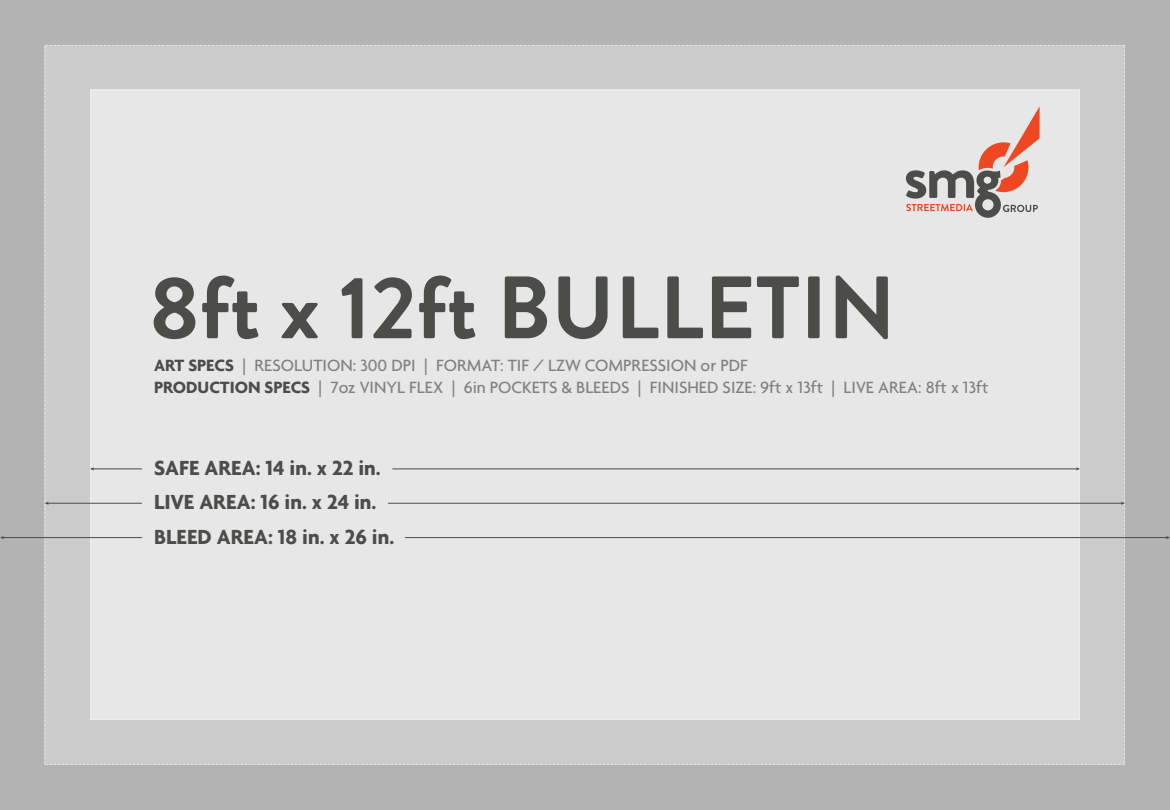
<style>
.page{position:relative;width:1170px;height:810px;background:#b3b3b3}
.page>*{position:absolute;margin:0;border:0;box-sizing:border-box;transform-origin:0 0}
.t1{font:700 88.31px "Brandon Grotesque";color:#4b4d49}
.t2{font:700 22.06px/34.4px "Agenda";color:#4b4d49}
.t3{font:500 17.69px/22.1px "Agenda";color:#808180}
.s1{font-weight:700;color:#4b4d49}
</style>
<div class="page">
<div style="left:45px;top:45px;width:1080px;height:720px;background:#cbcbcb"></div>
<div style="left:90px;top:90px;width:990px;height:630px;background:#e6e7e6"></div>
<hr style="left:93px;top:469px;width:49px;height:1px;background:#4b4d49">
<svg style="left:90px;top:467px;width:4px;height:4px"></svg>
<hr style="left:47px;top:503px;width:95px;height:1px;background:#4b4d49">
<hr style="left:3px;top:537px;width:139px;height:1px;background:#4b4d49">
<hr style="left:392px;top:469px;width:685px;height:1px;background:#4b4d49">
<svg style="left:1076px;top:467px;width:4px;height:4px"></svg>
<hr style="left:388px;top:503px;width:734px;height:1px;background:#4b4d49">
<svg style="left:1121px;top:502px;width:4px;height:3px"></svg>
<hr style="left:405px;top:537px;width:762px;height:1px;background:#4b4d49">
<svg style="left:906px;top:106px;width:134px;height:112px;background:#d1bfb9"></svg>
<h1 class="t1" style="left:149px;top:246px;width:748px">8ft x 12ft BULLETIN</h1>
<p class="t3" style="left:154px;top:354px;width:836px"><span class="s1">ART SPECS</span> | RESOLUTION: 300 DPI | FORMAT: TIF / LZW COMPRESSION or PDF<br><span class="s1">PRODUCTION SPECS</span> | 7oz VINYL FLEX | 6in POCKETS &amp; BLEEDS | FINISHED SIZE: 9ft x 13ft | LIVE AREA: 8ft x 13ft</p>
<p class="t2" style="left:154px;top:450px;width:242px">SAFE AREA: 14 in. x 22 in.<br>LIVE AREA: 16 in. x 24 in.<br>BLEED AREA: 18 in. x 26 in.</p>
</div>
